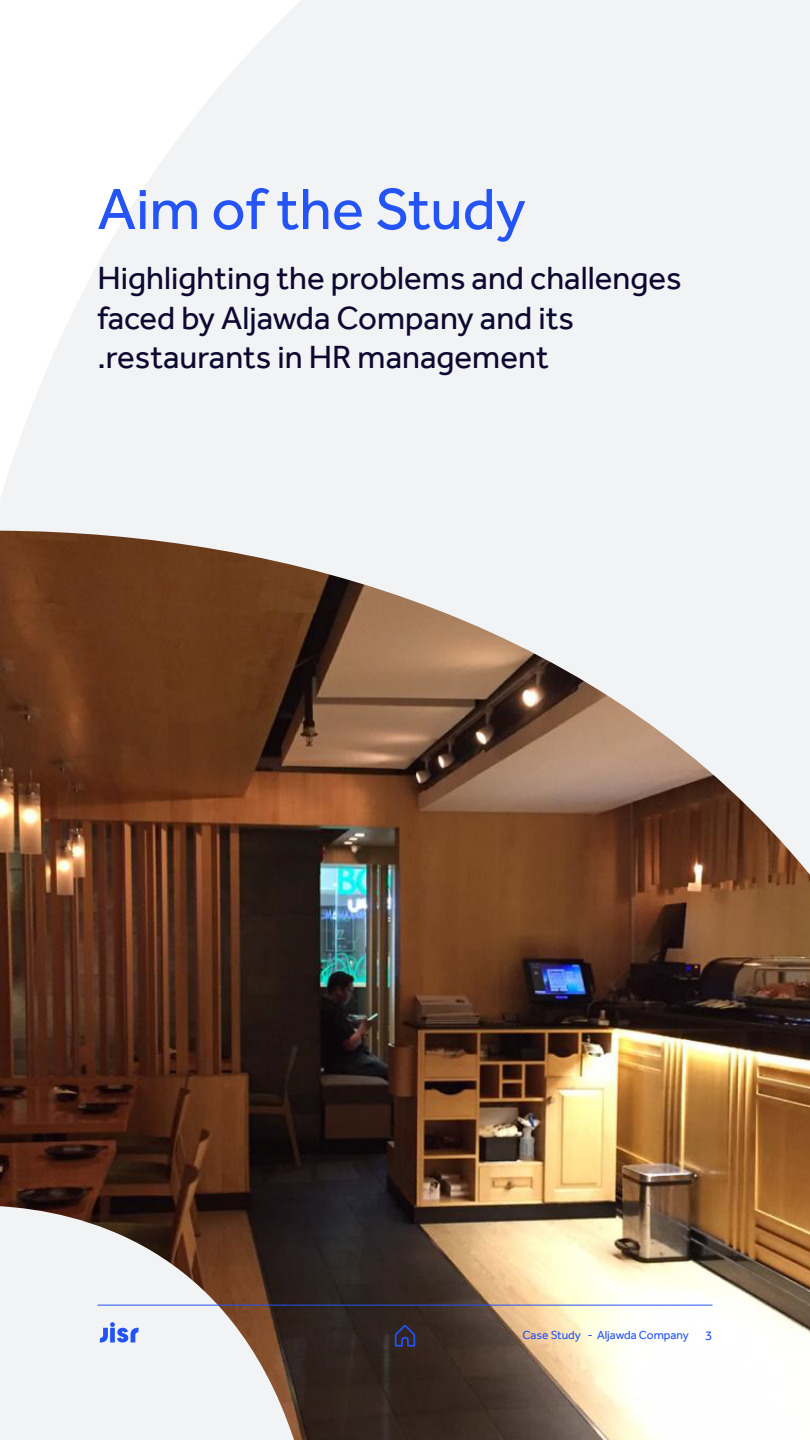
<style>
.page{position:relative;width:810px;height:1440px;background:#fff}
.page>*{position:absolute;margin:0;border:0;box-sizing:border-box;transform-origin:0 0}
.t1{font:60px "Effra Arbc";color:#2454f5}
.t2{font:33px/39.6px "Effra Arbc";color:#0e0831}
.t3{font:12px "Effra Arbc";color:#2353f5}
.s1{font-size:13.5px}
</style>
<div class="page">
<svg style="left:0;top:0;width:810px;height:531px;fill:#f1f3f4"></svg>
<img style="left:0;top:531px;width:810px;height:909px">
<svg style="left:395px;top:1325px;width:20px;height:22px"></svg>
<svg style="left:100px;top:1322px;width:39px;height:20px"></svg>
<hr style="left:98px;top:1305px;width:614px;height:1px;background:#2454f5">
<h1 class="t1" style="left:98px;top:173px;width:430px">Aim of the Study</h1>
<p class="t2" style="left:98px;top:258px;width:586px">Highlighting the problems and challenges faced by Aljawda Company and its .restaurants in HR management</p>
<p class="t3" style="left:522px;top:1328px;width:192px">Case Study - Aljawda Company <span class="s1">3</span></p>
</div>
